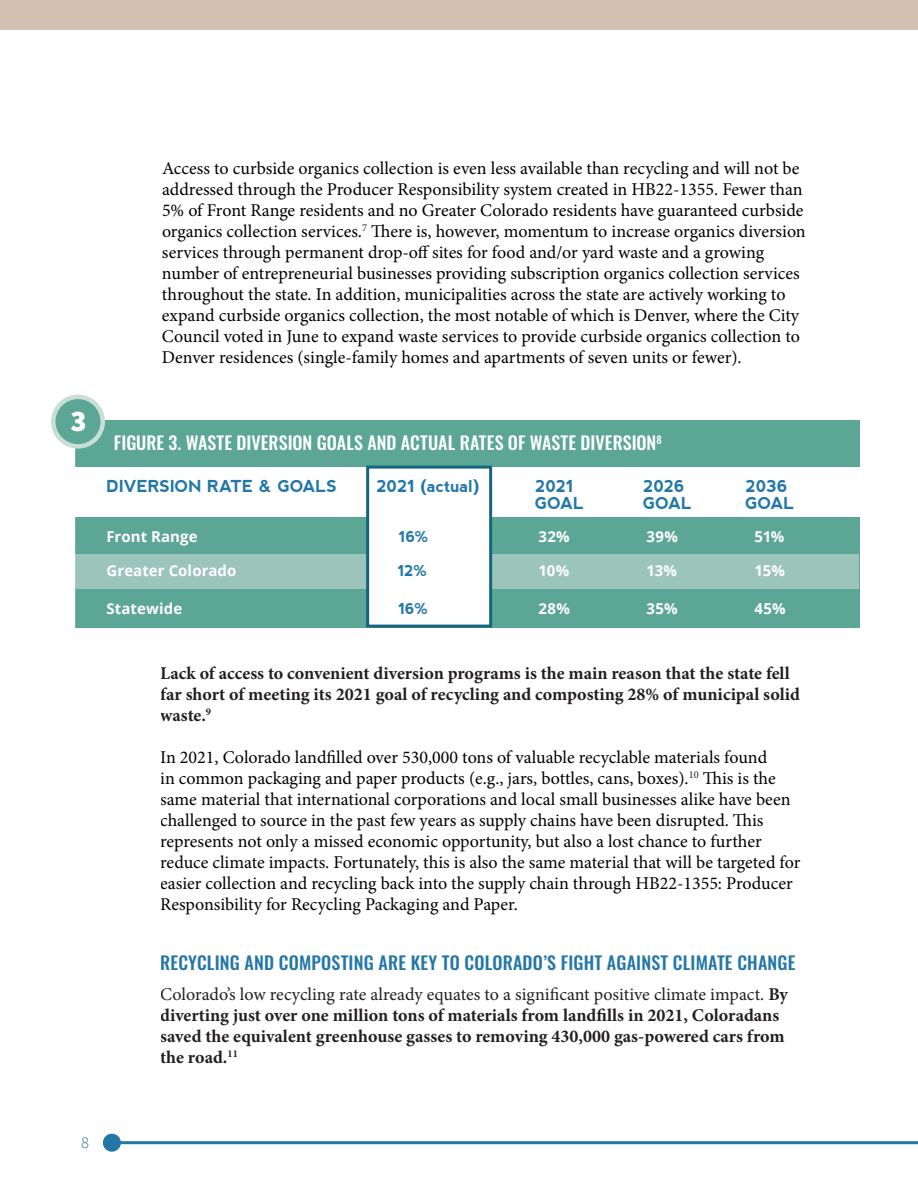
<style>
.page{position:relative;width:918px;height:1188px;background:#fff}
.page>*{position:absolute;margin:0;border:0;box-sizing:border-box;transform-origin:0 0}
.t1{font:900 30px "Source Sans Pro";color:#fff}
.t2{font:18px/21px "Minion Pro";color:#000}
.Footnotes{font:700 18px/21px "Minion Pro";color:#231f20}
.t3{font:500 18px "Oswald";letter-spacing:.01em;color:#2377a7}
.Footnotes-2{font:500 18px "Oswald";color:#fff}
.Paragraph_Style_1{font:700 16.5px "nevis";letter-spacing:-.015em;color:#2377a7}
.t4{font:300 16.5px "Source Sans Pro";color:#2377a7}
.Paragraph_Style_1-2{font:700 15px "Open Sans";letter-spacing:.005em;color:#fff}
.Paragraph_Style_1-3{font:700 15px "nevis";color:#2377a7}
.s1{font-weight:400}
</style>
<div class="page">
<hr style="left:112px;top:1141px;width:806px;height:3px;background:#2377a7">
<div style="left:104px;top:1134px;width:16px;height:17px;background:#2377a7;border-radius:50%"></div>
<div style="left:103px;top:1134px;width:18px;height:18px;border:2px solid #2377a7;border-radius:50%"></div>
<div style="left:0;top:0;width:918px;height:30px;background:#d3c1b2"></div>
<div style="left:58px;top:421px;width:802px;height:207px;background:#5ba695"></div>
<div style="left:73px;top:467px;width:789px;height:50px;background:#fff"></div>
<div style="left:70px;top:554px;width:789px;height:35px;background:#9bc4ba"></div>
<div style="left:366px;top:466px;width:126px;height:162px;background:#fff;border:3px solid #14657f"></div>
<div style="left:56px;top:421px;width:19px;height:224px;background:#fff"></div>
<div style="left:53px;top:397px;width:50px;height:49px;background:#5ba695;border-radius:50%"></div>
<div style="left:51px;top:395px;width:54px;height:54px;border:4px solid #c8ded7;border-radius:50%"></div>
<p class="t1" style="left:70px;top:400px;width:18px">3</p>
<p class="t2" style="left:162px;top:157px;width:645px">Access to curbside organics collection is even less available than recycling and will not be addressed through the Producer Responsibility system created in HB22-1355. Fewer than 5% of Front Range residents and no Greater Colorado residents have guaranteed curbside organics collection services.<sup>7</sup> There is, however, momentum to increase organics diversion services through permanent drop-off sites for food and/or yard waste and a growing number of entrepreneurial businesses providing subscription organics collection services throughout the state. In addition, municipalities across the state are actively working to expand curbside organics collection, the most notable of which is Denver, where the City Council voted in June to expand waste services to provide curbside organics collection to Denver residences (single-family homes and apartments of seven units or fewer).</p>
<p class="Footnotes-2" style="left:114px;top:433px;width:549px">FIGURE 3. WASTE DIVERSION GOALS AND ACTUAL RATES OF WASTE DIVERSION<sup>8</sup></p>
<p class="Paragraph_Style_1" style="left:106px;top:477px;width:232px">DIVERSION RATE &amp; GOALS</p>
<p class="Paragraph_Style_1" style="left:377px;top:477px;width:105px">2021 (actual)</p>
<p class="Paragraph_Style_1" style="left:535px;top:477px;width:40px">2021</p>
<p class="Paragraph_Style_1" style="left:643px;top:477px;width:43px">2026</p>
<p class="Paragraph_Style_1" style="left:746px;top:477px;width:44px">2036</p>
<p class="Paragraph_Style_1" style="left:535px;top:493px;width:50px">GOAL</p>
<p class="Paragraph_Style_1" style="left:643px;top:493px;width:50px">GOAL</p>
<p class="Paragraph_Style_1" style="left:746px;top:493px;width:50px">GOAL</p>
<p class="Paragraph_Style_1-2" style="left:106px;top:526px;width:93px">Front Range</p>
<p class="Paragraph_Style_1-3" style="left:399px;top:528px;width:32px">16%</p>
<p class="Paragraph_Style_1-2" style="left:538px;top:526px;width:33px">32%</p>
<p class="Paragraph_Style_1-2" style="left:646px;top:526px;width:33px">39%</p>
<p class="Paragraph_Style_1-2" style="left:754px;top:526px;width:31px">51%</p>
<p class="Paragraph_Style_1-2" style="left:106px;top:560px;width:131px">Greater Colorado</p>
<p class="Paragraph_Style_1-3" style="left:398px;top:562px;width:31px">12%</p>
<p class="Paragraph_Style_1-2" style="left:538px;top:560px;width:32px">10%</p>
<p class="Paragraph_Style_1-2" style="left:646px;top:560px;width:32px">13%</p>
<p class="Paragraph_Style_1-2" style="left:754px;top:560px;width:32px">15%</p>
<p class="Paragraph_Style_1-2" style="left:106px;top:598px;width:77px">Statewide</p>
<p class="Paragraph_Style_1-3" style="left:398px;top:600px;width:32px">16%</p>
<p class="Paragraph_Style_1-2" style="left:538px;top:598px;width:33px">28%</p>
<p class="Paragraph_Style_1-2" style="left:646px;top:598px;width:33px">35%</p>
<p class="Paragraph_Style_1-2" style="left:754px;top:598px;width:33px">45%</p>
<p class="Footnotes" style="left:160px;top:663px;width:641px">Lack of access to convenient diversion programs is the main reason that the state fell far short of meeting its 2021 goal of recycling and composting 28% of municipal solid waste.<sup>9</sup></p>
<p class="t2" style="left:160px;top:747px;width:642px">In 2021, Colorado landfilled over 530,000 tons of valuable recyclable materials found<br>in common packaging and paper products (e.g., jars, bottles, cans, boxes).<sup>10</sup> This is the same material that international corporations and local small businesses alike have been challenged to source in the past few years as supply chains have been disrupted. This represents not only a missed economic opportunity, but also a lost chance to further reduce climate impacts. Fortunately, this is also the same material that will be targeted for easier collection and recycling back into the supply chain through HB22-1355: Producer Responsibility for Recycling Packaging and Paper.</p>
<p class="t3" style="left:160px;top:953px;width:637px">RECYCLING AND COMPOSTING ARE KEY TO COLORADO’S FIGHT AGAINST CLIMATE CHANGE</p>
<p class="Footnotes" style="left:160px;top:984px;width:629px"><span class="s1">Colorado’s low recycling rate already equates to a significant positive climate impact.</span> By diverting just over one million tons of materials from landfills in 2021, Coloradans saved the equivalent greenhouse gasses to removing 430,000 gas-powered cars from the road.<sup>11</sup></p>
<p class="t4" style="left:81px;top:1132px;width:9px">8</p>
</div>
